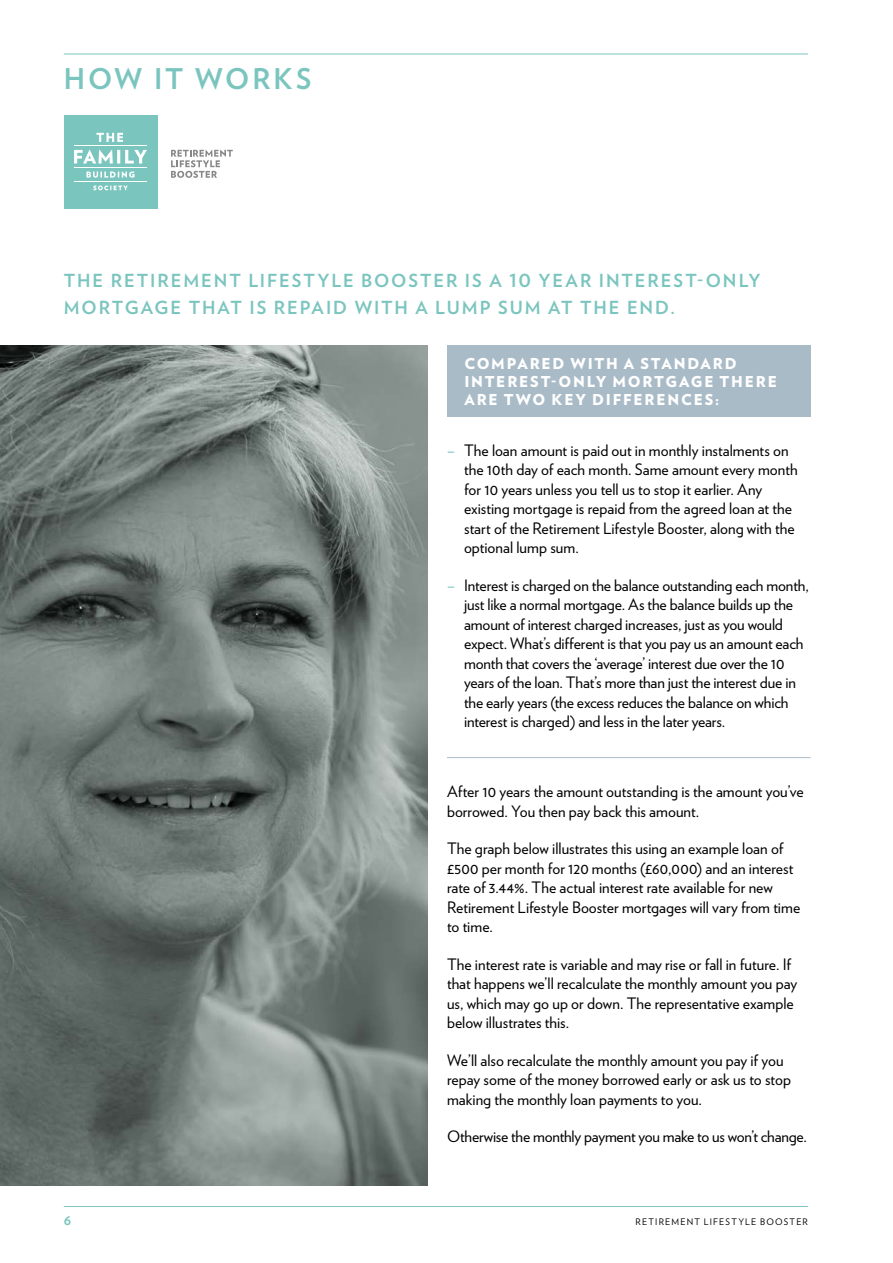
<style>
.page{position:relative;width:893px;height:1263px;background:#fff}
.page>*{position:absolute;margin:0;border:0;box-sizing:border-box;transform-origin:0 0}
.t1{font:700 28.5px "Verlag";letter-spacing:.105em;color:#7bc5bf}
.t2{font:700 18px/27px "Verlag";letter-spacing:.105em;color:#7bc5bf}
.t3{font:15.75px/19.5px "Verlag";letter-spacing:-.005em;color:#000}
.t4{font:900 15px/18px "Verlag";letter-spacing:.12em;color:#fff}
.t5{font:700 15px "Verlag";color:#7bc5bf}
.t6{font:9px "Verlag";letter-spacing:.135em;color:#000}
.s1{color:#7bc5bf}
</style>
<div class="page">
<img style="left:0;top:346px;width:427px;height:840px">
<div style="left:447px;top:346px;width:364px;height:71px;background:#aabbc8"></div>
<hr style="left:447px;top:757px;width:364px;height:1px;background:#aabbc8">
<div style="left:64px;top:115px;width:93px;height:93px;background:#7bc5bf"></div>
<svg style="left:74px;top:150px;width:73px;height:14px"></svg>
<svg style="left:86px;top:171px;width:49px;height:7px"></svg>
<svg style="left:93px;top:185px;width:35px;height:5px"></svg>
<hr style="left:74px;top:146px;width:73px;height:1px;background:#fff">
<hr style="left:74px;top:167px;width:73px;height:1px;background:#fff">
<hr style="left:74px;top:181px;width:73px;height:1px;background:#fff">
<svg style="left:96px;top:133px;width:27px;height:9px"></svg>
<svg style="left:171px;top:150px;width:62px;height:28px"></svg>
<hr style="left:64px;top:54px;width:744px;height:1px;background:#7bc5bf">
<hr style="left:64px;top:1206px;width:744px;height:1px;background:#7bc5bf">
<h1 class="t1" style="left:64px;top:56px;width:249px">HOW IT WORKS</h1>
<p class="t2" style="left:64px;top:266px;width:698px">THE RETIREMENT LIFESTYLE BOOSTER IS A 10 YEAR INTEREST-ONLY<br>MORTGAGE THAT IS REPAID WITH A LUMP SUM AT THE END.</p>
<p class="t4" style="left:464px;top:354px;width:314px">COMPARED WITH A STANDARD<br>INTEREST-ONLY MORTGAGE THERE<br>ARE TWO KEY DIFFERENCES:</p>
<p class="t3" style="left:464px;top:439px;width:335px;text-indent:-17px"><span class="s1">–</span> The loan amount is paid out in monthly instalments on the 10th day of each month. Same amount every month for 10 years unless you tell us to stop it earlier. Any existing mortgage is repaid from the agreed loan at the start of the Retirement Lifestyle Booster, along with the optional lump sum.</p>
<p class="t3" style="left:464px;top:574px;width:346px;text-indent:-17px"><span class="s1">–</span> Interest is charged on the balance outstanding each month, just like a normal mortgage. As the balance builds up the amount of interest charged increases, just as you would expect. What’s different is that you pay us an amount each month that covers the ‘average’ interest due over the 10 years of the loan. That’s more than just the interest due in the early years (the excess reduces the balance on which interest is charged) and less in the later years.</p>
<p class="t3" style="left:447px;top:781px;width:358px">After 10 years the amount outstanding is the amount you’ve borrowed. You then pay back this amount.</p>
<p class="t3" style="left:447px;top:838px;width:355px">The graph below illustrates this using an example loan of £500 per month for 120 months (£60,000) and an interest rate of 3.44%. The actual interest rate available for new Retirement Lifestyle Booster mortgages will vary from time to time.</p>
<p class="t3" style="left:447px;top:953px;width:352px">The interest rate is variable and may rise or fall in future. If that happens we’ll recalculate the monthly amount you pay us, which may go up or down. The representative example below illustrates this.</p>
<p class="t3" style="left:447px;top:1049px;width:346px">We’ll also recalculate the monthly amount you pay if you repay some of the money borrowed early or ask us to stop making the monthly loan payments to you.</p>
<p class="t3" style="left:447px;top:1126px;width:361px">Otherwise the monthly payment you make to us won’t change.</p>
<p class="t5" style="left:64px;top:1207px;width:9px">6</p>
<p class="t6" style="left:635px;top:1215px;width:174px">RETIREMENT LIFESTYLE BOOSTER</p>
</div>
